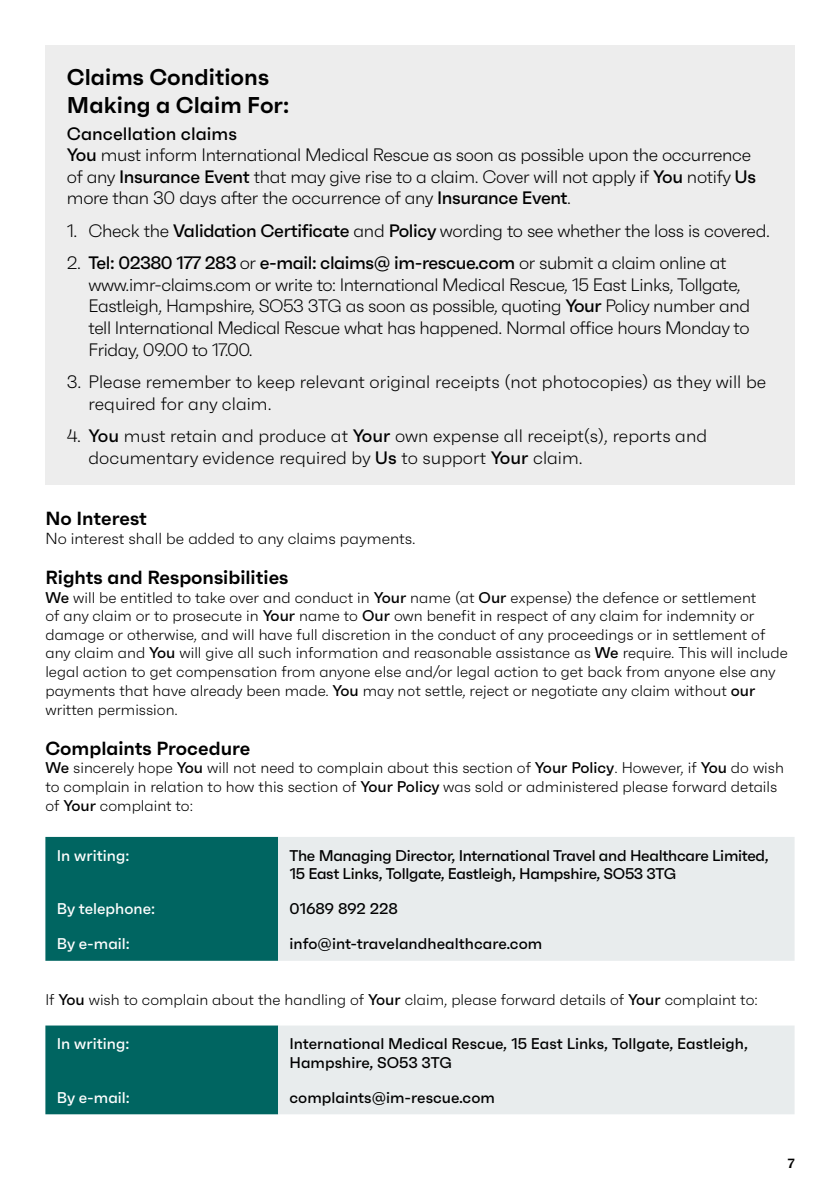
<style>
.page{position:relative;width:840px;height:1191px;background:#fff}
.page>*{position:absolute;margin:0;border:0;box-sizing:border-box;transform-origin:0 0}
.t1{font:600 22.8px/27.4px "Faktum";color:#000}
.t2{font:600 19px "Faktum";color:#000}
.t3{font:300 18px/21.6px "Faktum";letter-spacing:-.02em;color:#000}
.t4{font:300 18px/21.6px "Faktum";color:#000}
.t5{font:300 16px "Faktum";color:#000}
.t6{font:300 15.6px/18.8px "Faktum";color:#000}
.t7{font:500 15.6px/18.6px "Faktum";letter-spacing:-.015em;color:#000}
.t8{font:500 15.6px "Faktum";color:#fff}
.t9{font:600 13.4px "Faktum";color:#000}
.s1{font-weight:500}
</style>
<div class="page">
<div style="left:45px;top:45px;width:749px;height:440px;background:#ededed"></div>
<div style="left:45px;top:837px;width:233px;height:123px;background:#006561"></div>
<div style="left:278px;top:837px;width:516px;height:123px;background:#e8eced"></div>
<div style="left:45px;top:1025px;width:233px;height:89px;background:#006561"></div>
<div style="left:278px;top:1025px;width:516px;height:89px;background:#e8eced"></div>
<h1 class="t1" style="left:67px;top:63px;width:224px">Claims Conditions<br>Making a Claim For:</h1>
<p class="t3" style="left:67px;top:122px;width:690px"><span class="s1">Cancellation claims<br>You</span> must inform International Medical Rescue as soon as possible upon the occurrence of any <span class="s1">Insurance Event</span> that may give rise to a claim. Cover will not apply if <span class="s1">You</span> notify <span class="s1">Us </span>more than 30 days after the occurrence of any <span class="s1">Insurance Event</span>.</p>
<p class="t3" style="left:67px;top:220px;width:704px">1. Check the <span class="s1">Validation Certificate</span> and <span class="s1">Policy</span> wording to see whether the loss is covered.</p>
<p class="t3" style="left:88px;top:252px;width:662px;text-indent:-22px">2. <span class="s1">Tel: 02380 177 283</span> or <span class="s1">e-mail: claims@ im-rescue.com</span> or submit a claim online at www.imr-claims.com or write to: International Medical Rescue, 15 East Links, Tollgate, Eastleigh, Hampshire, SO53 3TG as soon as possible, quoting <span class="s1">Your</span> Policy number and tell International Medical Rescue what has happened. Normal office hours Monday to Friday, 09.00 to 17.00.</p>
<p class="t4" style="left:88px;top:371px;width:678px;text-indent:-22px">3. Please remember to keep relevant original receipts (not photocopies) as they will be required for any claim.</p>
<p class="t4" style="left:88px;top:425px;width:619px;text-indent:-22px">4. <span class="s1">You</span> must retain and produce at <span class="s1">Your</span> own expense all receipt(s), reports and documentary evidence required by <span class="s1">Us</span> to support <span class="s1">Your</span> claim.</p>
<p class="t2" style="left:45px;top:506px;width:103px">No Interest</p>
<p class="t5" style="left:45px;top:529px;width:371px">No interest shall be added to any claims payments.</p>
<p class="t2" style="left:45px;top:565px;width:244px">Rights and Responsibilities</p>
<p class="t6" style="left:45px;top:588px;width:743px"><span class="s1">We</span> will be entitled to take over and conduct in <span class="s1">Your</span> name (at <span class="s1">Our</span> expense) the defence or settlement<br>of any claim or to prosecute in <span class="s1">Your</span> name to <span class="s1">Our</span> own benefit in respect of any claim for indemnity or damage or otherwise, and will have full discretion in the conduct of any proceedings or in settlement of any claim and <span class="s1">You</span> will give all such information and reasonable assistance as <span class="s1">We</span> require. This will include legal action to get compensation from anyone else and/or legal action to get back from anyone else any payments that have already been made. <span class="s1">You</span> may not settle, reject or negotiate any claim without <span class="s1">our </span>written permission.</p>
<p class="t2" style="left:45px;top:736px;width:206px">Complaints Procedure</p>
<p class="t6" style="left:45px;top:758px;width:739px"><span class="s1">We</span> sincerely hope <span class="s1">You</span> will not need to complain about this section of <span class="s1">Your Policy</span>. However, if <span class="s1">You</span> do wish to complain in relation to how this section of <span class="s1">Your Policy</span> was sold or administered please forward details of <span class="s1">Your</span> complaint to:</p>
<p class="t8" style="left:57px;top:846px;width:74px">In writing:</p>
<p class="t7" style="left:289px;top:845px;width:480px">The Managing Director, International Travel and Healthcare Limited,<br>15 East Links, Tollgate, Eastleigh, Hampshire, SO53 3TG</p>
<p class="t8" style="left:57px;top:899px;width:100px">By telephone:</p>
<p class="t7" style="left:289px;top:899px;width:110px">01689 892 228</p>
<p class="t8" style="left:57px;top:934px;width:75px">By e-mail:</p>
<p class="t7" style="left:289px;top:934px;width:254px">info@int-travelandhealthcare.com</p>
<p class="t6" style="left:45px;top:990px;width:713px">If <span class="s1">You</span> wish to complain about the handling of <span class="s1">Your</span> claim, please forward details of <span class="s1">Your</span> complaint to:</p>
<p class="t8" style="left:57px;top:1034px;width:74px">In writing:</p>
<p class="t7" style="left:289px;top:1034px;width:460px">International Medical Rescue, 15 East Links, Tollgate, Eastleigh,<br>Hampshire, SO53 3TG</p>
<p class="t8" style="left:57px;top:1088px;width:75px">By e-mail:</p>
<p class="t7" style="left:289px;top:1088px;width:207px">complaints@im-rescue.com</p>
<p class="t9" style="left:787px;top:1155px;width:8px">7</p>
</div>
